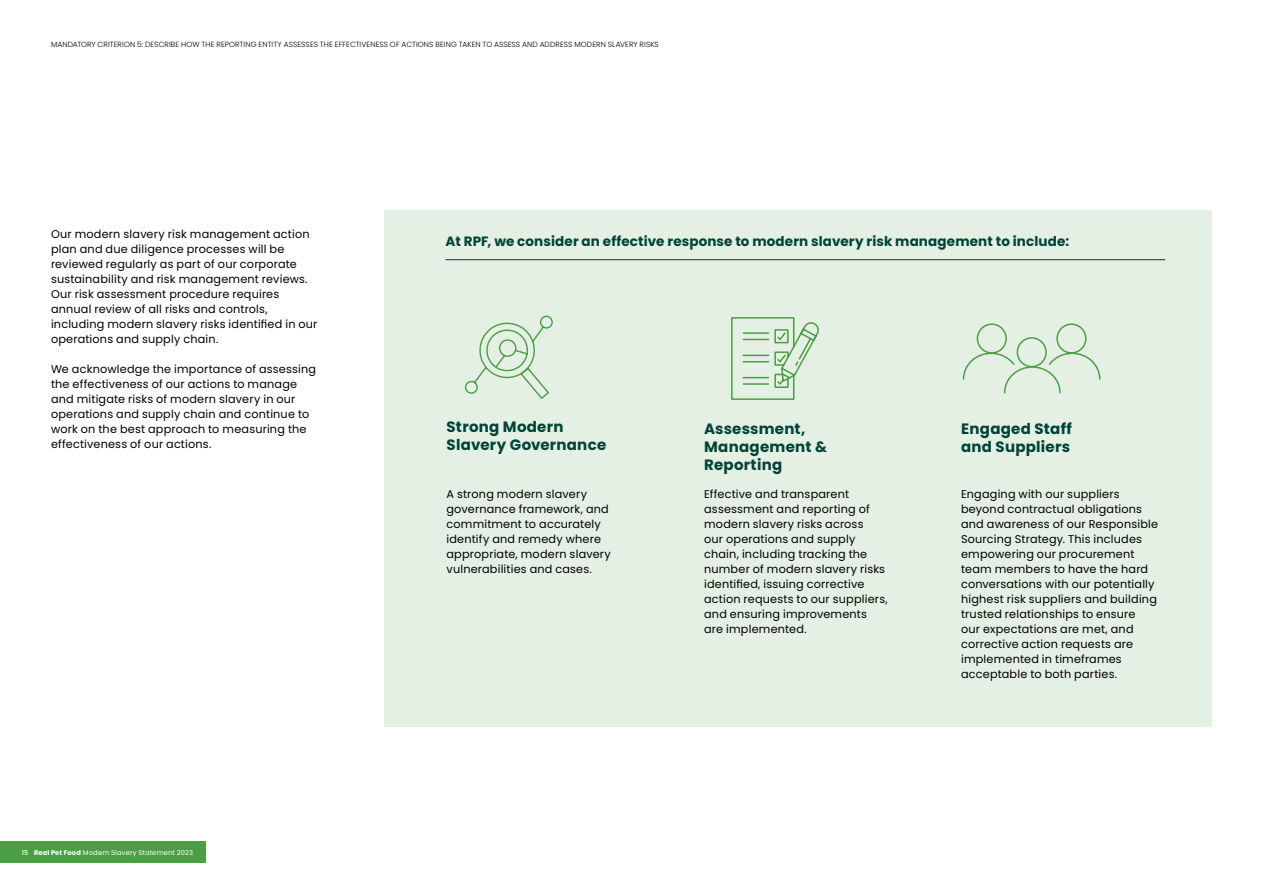
<style>
.page{position:relative;width:1263px;height:893px;background:#fff}
.page>*{position:absolute;margin:0;border:0;box-sizing:border-box;transform-origin:0 0}
.t1{font:700 15px/18px "Poppins";letter-spacing:.015em;color:#004438}
.t2{font:700 13.5px "Poppins";letter-spacing:.01em;color:#004438}
.t3{font:11.25px/15px "Poppins";letter-spacing:.015em;color:#000}
.t4{font:300 7.5px "Poppins";letter-spacing:.015em;color:#000}
.t5{font:6.75px "Poppins";letter-spacing:.025em;color:#fff}
.s1{font-weight:500}
.s2{font-weight:700}
</style>
<div class="page">
<div style="left:0;top:841px;width:206px;height:22px;background:#4c9e45"></div>
<div style="left:385px;top:210px;width:827px;height:517px;background:#e4f0e3"></div>
<hr style="left:445px;top:259px;width:720px;height:1px;background:#24272a">
<svg style="left:731px;top:317px;width:88px;height:83px"></svg>
<svg style="left:464px;top:315px;width:89px;height:84px"></svg>
<div style="left:1017px;top:337px;width:30px;height:30px;border:2px solid #4c9e45;border-radius:50%"></div>
<div style="left:1056px;top:323px;width:30px;height:31px;border:2px solid #4c9e45;border-radius:50%"></div>
<div style="left:977px;top:323px;width:30px;height:31px;border:2px solid #4c9e45;border-radius:50%"></div>
<svg style="left:962px;top:352px;width:139px;height:42px"></svg>
<p class="t4" style="left:51px;top:40px;width:609px">MANDATORY CRITERION 5: DESCRIBE HOW THE REPORTING ENTITY ASSESSES THE EFFECTIVENESS OF ACTIONS BEING TAKEN TO ASSESS AND ADDRESS MODERN SLAVERY RISKS</p>
<p class="t3" style="left:51px;top:226px;width:268px">Our modern slavery risk management action plan and due diligence processes will be reviewed regularly as part of our corporate sustainability and risk management reviews.<br>Our risk assessment procedure requires annual review of all risks and controls, including modern slavery risks identified in our operations and supply chain.</p>
<p class="t3" style="left:51px;top:361px;width:267px">We acknowledge the importance of assessing the effectiveness of our actions to manage and mitigate risks of modern slavery in our operations and supply chain and continue to work on the best approach to measuring the effectiveness of our actions.</p>
<p class="t5" style="left:22px;top:849px;width:173px"><span class="s1">15</span> <span class="s2">Real Pet Food</span> Modern Slavery Statement 2023</p>
<p class="t2" style="left:446px;top:233px;width:625px">At RPF, we consider an effective response to modern slavery risk management to include:</p>
<h1 class="t1" style="left:446px;top:418px;width:161px">Strong Modern<br>Slavery Governance</h1>
<h1 class="t1" style="left:704px;top:419px;width:124px">Assessment,<br>Management &amp;<br>Reporting</h1>
<h1 class="t1" style="left:961px;top:419px;width:112px">Engaged Staff and Suppliers</h1>
<p class="t3" style="left:446px;top:487px;width:166px">A strong modern slavery governance framework, and commitment to accurately identify and remedy where appropriate, modern slavery vulnerabilities and cases.</p>
<p class="t3" style="left:704px;top:487px;width:185px">Effective and transparent assessment and reporting of modern slavery risks across<br>our operations and supply chain, including tracking the number of modern slavery risks identified, issuing corrective action requests to our suppliers, and ensuring improvements are implemented.</p>
<p class="t3" style="left:961px;top:487px;width:199px">Engaging with our suppliers beyond contractual obligations and awareness of our Responsible<br>Sourcing Strategy. This includes empowering our procurement team members to have the hard conversations with our potentially highest risk suppliers and building trusted relationships to ensure<br>our expectations are met, and corrective action requests are implemented in timeframes acceptable to both parties.</p>
</div>
